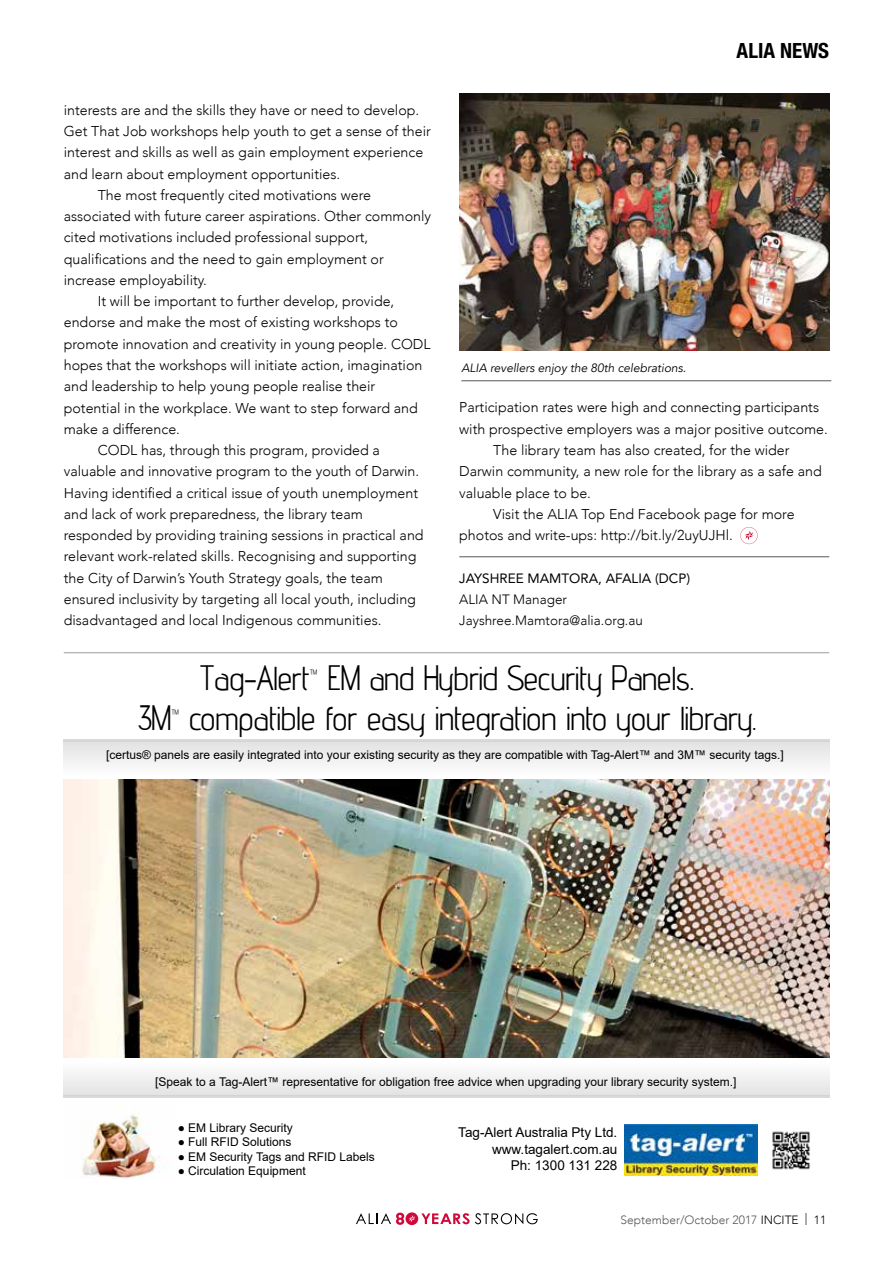
<style>
.page{position:relative;width:893px;height:1263px;background:#fff}
.page>*{position:absolute;margin:0;border:0;box-sizing:border-box;transform-origin:0 0}
.t1{font:33px/39.6px "advent";color:#000;text-align:center}
.t2{font:700 condensed 21px "Helvetica Neue LT Std";color:#000}
.t3{font:300 14.25px "Avenir";color:#000}
.t4{font:13.5px/16.2px "Arial";color:#000;text-align:right}
.t5{font:300 13.5px/21.3px "Avenir";color:#000}
.t6{font:13.5px "Avenir";color:#000}
.t7{font:12px "Arial";color:#000}
.t8{font:italic 12px "Avenir";color:#000}
.t9{font:300 12px "Avenir";color:#565655}
.s1{color:#000}
</style>
<div class="page">
<svg style="left:421px;top:1213px;width:117px;height:11px"></svg>
<svg style="left:405px;top:1212px;width:13px;height:13px"></svg>
<svg style="left:356px;top:1213px;width:59px;height:12px"></svg>
<img style="left:64px;top:780px;width:765px;height:277px">
<img style="left:82px;top:1113px;width:84px;height:66px">
<img style="left:625px;top:1125px;width:132px;height:50px">
<img style="left:772px;top:1131px;width:38px;height:39px">
<div style="left:64px;top:742px;width:765px;height:34px;background:linear-gradient(to right,#f0f0f0,#f1f1f0)"></div>
<hr style="left:64px;top:739px;width:765px;height:3px;background:#cfd0d0">
<div style="left:64px;top:1061px;width:765px;height:34px;background:linear-gradient(to right,#f0f0f0,#f1f1f0)"></div>
<hr style="left:64px;top:1095px;width:765px;height:3px;background:#cfd0d0">
<hr style="left:459px;top:556px;width:370px;height:1px;background:#565655">
<svg style="left:740px;top:527px;width:18px;height:17px"></svg>
<hr style="left:64px;top:652px;width:765px;height:1px;background:#9c9c9d">
<img style="left:459px;top:94px;width:370px;height:257px">
<hr style="left:461px;top:380px;width:370px;height:1px;background:#565655">
<p class="t3" style="left:64px;top:101px;width:357px">interests are and the skills they have or need to develop.</p>
<p class="t3" style="left:64px;top:123px;width:369px">Get That Job workshops help youth to get a sense of their</p>
<p class="t3" style="left:64px;top:144px;width:361px">interest and skills as well as gain employment experience</p>
<p class="t3" style="left:64px;top:165px;width:278px">and learn about employment opportunities.</p>
<p class="t3" style="left:98px;top:187px;width:275px">The most frequently cited motivations were</p>
<p class="t3" style="left:64px;top:208px;width:369px">associated with future career aspirations. Other commonly</p>
<p class="t3" style="left:64px;top:229px;width:306px">cited motivations included professional support,</p>
<p class="t3" style="left:64px;top:250px;width:322px">qualifications and the need to gain employment or</p>
<p class="t3" style="left:64px;top:272px;width:145px">increase employability.</p>
<p class="t3" style="left:98px;top:293px;width:298px">It will be important to further develop, provide,</p>
<p class="t3" style="left:64px;top:314px;width:336px">endorse and make the most of existing workshops to</p>
<p class="t3" style="left:64px;top:335px;width:368px">promote innovation and creativity in young people. CODL</p>
<p class="t3" style="left:64px;top:357px;width:360px">hopes that the workshops will initiate action, imagination</p>
<p class="t3" style="left:64px;top:378px;width:313px">and leadership to help young people realise their</p>
<p class="t3" style="left:64px;top:399px;width:356px">potential in the workplace. We want to step forward and</p>
<p class="t3" style="left:64px;top:420px;width:118px">make a difference.</p>
<p class="t3" style="left:98px;top:442px;width:284px">CODL has, through this program, provided a</p>
<p class="t3" style="left:64px;top:463px;width:357px">valuable and innovative program to the youth of Darwin.</p>
<p class="t3" style="left:64px;top:484px;width:356px">Having identified a critical issue of youth unemployment</p>
<p class="t3" style="left:64px;top:505px;width:301px">and lack of work preparedness, the library team</p>
<p class="t3" style="left:64px;top:527px;width:361px">responded by providing training sessions in practical and</p>
<p class="t3" style="left:64px;top:548px;width:354px">relevant work-related skills. Recognising and supporting</p>
<p class="t3" style="left:64px;top:569px;width:321px">the City of Darwin’s Youth Strategy goals, the team</p>
<p class="t3" style="left:64px;top:590px;width:354px">ensured inclusivity by targeting all local youth, including</p>
<p class="t3" style="left:64px;top:612px;width:319px">disadvantaged and local Indigenous communities.</p>
<h2 class="t2" style="left:737px;top:37px;width:94px">ALIA NEWS</h2>
<p class="t8" style="left:461px;top:361px;width:226px">ALIA revellers enjoy the 80th celebrations.</p>
<p class="t3" style="left:459px;top:399px;width:361px">Participation rates were high and connecting participants</p>
<p class="t3" style="left:459px;top:420px;width:370px">with prospective employers was a major positive outcome.</p>
<p class="t3" style="left:493px;top:442px;width:298px">The library team has also created, for the wider</p>
<p class="t3" style="left:459px;top:463px;width:364px">Darwin community, a new role for the library as a safe and</p>
<p class="t3" style="left:459px;top:484px;width:133px">valuable place to be.</p>
<p class="t3" style="left:493px;top:505px;width:303px">Visit the ALIA Top End Facebook page for more</p>
<p class="t3" style="left:459px;top:527px;width:275px">photos and write-ups: http://bit.ly/2uyUJHl.</p>
<p class="t6" style="left:459px;top:567px;width:232px">JAYSHREE MAMTORA, AFALIA (DCP)</p>
<p class="t5" style="left:459px;top:589px;width:185px">ALIA NT Manager<br>Jayshree.Mamtora@alia.org.au</p>
<h1 class="t1" style="left:138px;top:655px;width:620px">Tag-Alert™ EM and Hybrid Security Panels.<br>3M™ compatible for easy integration into your library.</h1>
<p class="t7" style="left:106px;top:746px;width:679px">[certus® panels are easily integrated into your existing security as they are compatible with Tag-Alert™ and 3M™ security tags.]</p>
<p class="t7" style="left:155px;top:1073px;width:583px">[Speak to a Tag-Alert™ representative for obligation free advice when upgrading your library security system.]</p>
<p class="t7" style="left:178px;top:1119px;width:117px">● EM Library Security</p>
<p class="t7" style="left:178px;top:1134px;width:115px">● Full RFID Solutions</p>
<p class="t7" style="left:178px;top:1148px;width:199px">● EM Security Tags and RFID Labels</p>
<p class="t7" style="left:178px;top:1162px;width:129px">● Circulation Equipment</p>
<p class="t4" style="left:458px;top:1124px;width:161px">Tag-Alert Australia Pty Ltd. www.tagalert.com.au<br>Ph: 1300 131 228</p>
<p class="t9" style="left:620px;top:1213px;width:207px">September/October 2017 <span class="s1">INCITE | 11</span></p>
</div>
